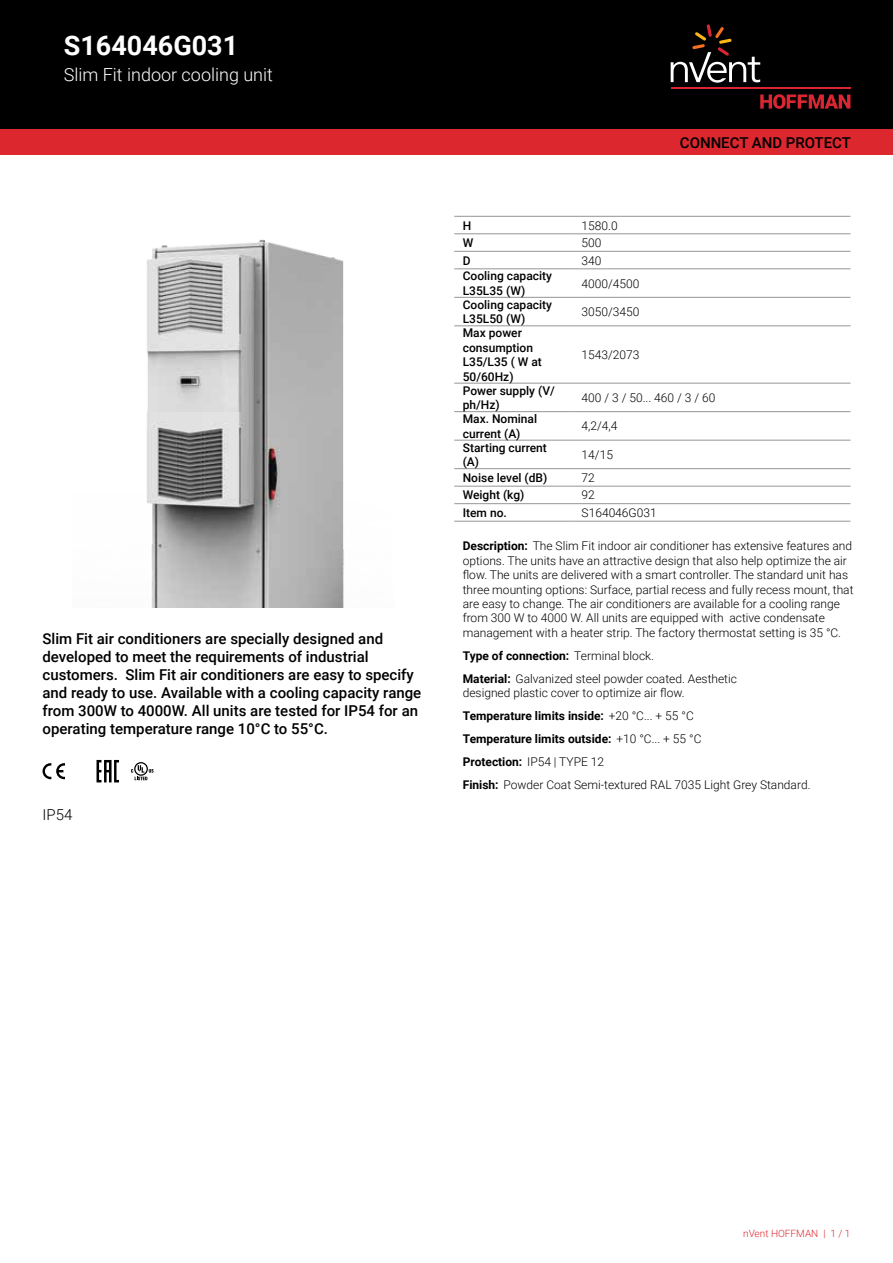
<style>
.page{position:relative;width:893px;height:1263px;background:#fff}
.page>*{position:absolute;margin:0;border:0;box-sizing:border-box;transform-origin:0 0}
.t1{font:700 27px "Roboto";color:#fff}
.t2{font:300 18px "Roboto";color:#fff}
.t3{font:500 15px/18px "Roboto";color:#000}
.t4{font:300 15px "Roboto";color:#000}
.t5{font:300 12px/14.4px "Roboto";color:#000}
.t6{font:500 12px/14.4px "Roboto";color:#000}
.t7{font:300 10.05px "Roboto";color:#dc272e}
.s1{font-weight:700}
</style>
<div class="page">
<div style="left:0;top:0;width:893px;height:129px;background:#000"></div>
<svg style="left:760px;top:94px;width:90px;height:15px"></svg>
<hr style="left:671px;top:88px;width:179px;height:1px;background:#d92632">
<svg style="left:671px;top:24px;width:89px;height:59px"></svg>
<div style="left:0;top:129px;width:893px;height:26px;background:#dc272e"></div>
<hr style="left:454px;top:216px;width:119px;height:1px;background:#939598">
<hr style="left:454px;top:234px;width:119px;height:1px;background:#939598">
<hr style="left:573px;top:216px;width:277px;height:1px;background:#939598">
<hr style="left:573px;top:234px;width:277px;height:1px;background:#939598">
<hr style="left:454px;top:251px;width:119px;height:1px;background:#939598">
<hr style="left:573px;top:251px;width:277px;height:1px;background:#939598">
<hr style="left:454px;top:269px;width:119px;height:1px;background:#939598">
<hr style="left:573px;top:269px;width:277px;height:1px;background:#939598">
<hr style="left:454px;top:297px;width:119px;height:1px;background:#939598">
<hr style="left:573px;top:297px;width:277px;height:1px;background:#939598">
<hr style="left:454px;top:326px;width:119px;height:1px;background:#939598">
<hr style="left:573px;top:326px;width:277px;height:1px;background:#939598">
<hr style="left:454px;top:383px;width:119px;height:1px;background:#939598">
<hr style="left:573px;top:383px;width:277px;height:1px;background:#939598">
<hr style="left:454px;top:411px;width:119px;height:1px;background:#939598">
<hr style="left:573px;top:411px;width:277px;height:1px;background:#939598">
<hr style="left:454px;top:440px;width:119px;height:1px;background:#939598">
<hr style="left:573px;top:440px;width:277px;height:1px;background:#939598">
<hr style="left:454px;top:468px;width:119px;height:1px;background:#939598">
<hr style="left:573px;top:468px;width:277px;height:1px;background:#939598">
<hr style="left:454px;top:486px;width:119px;height:1px;background:#939598">
<hr style="left:573px;top:486px;width:277px;height:1px;background:#939598">
<hr style="left:454px;top:503px;width:119px;height:1px;background:#939598">
<hr style="left:454px;top:521px;width:119px;height:1px;background:#939598">
<hr style="left:573px;top:503px;width:277px;height:1px;background:#939598">
<hr style="left:573px;top:521px;width:277px;height:1px;background:#939598">
<img style="left:147px;top:239px;width:197px;height:368px">
<svg style="left:43px;top:763px;width:22px;height:16px"></svg>
<svg style="left:97px;top:760px;width:22px;height:22px"></svg>
<svg style="left:131px;top:762px;width:23px;height:18px"></svg>
<img style="left:154px;top:314px;width:158px;height:158px">
<h1 class="t1" style="left:64px;top:27px;width:176px">S164046G031</h1>
<h2 class="t2" style="left:64px;top:62px;width:211px">Slim Fit indoor cooling unit</h2>
<p class="t3" style="left:43px;top:629px;width:380px">Slim Fit air conditioners are specially designed and developed to meet the requirements of industrial customers. Slim Fit air conditioners are easy to specify and ready to use. Available with a cooling capacity range from 300W to 4000W. All units are tested for IP54 for an operating temperature range 10°C to 55°C.</p>
<p class="t4" style="left:43px;top:804px;width:31px">IP54</p>
<p class="t3" style="left:680px;top:133px;width:173px">CONNECT AND PROTECT</p>
<p class="t6" style="left:463px;top:218px;width:10px">H</p>
<p class="t5" style="left:582px;top:218px;width:38px">1580.0</p>
<p class="t6" style="left:463px;top:235px;width:12px">W</p>
<p class="t5" style="left:582px;top:235px;width:21px">500</p>
<p class="t6" style="left:463px;top:253px;width:9px">D</p>
<p class="t5" style="left:582px;top:253px;width:21px">340</p>
<p class="t6" style="left:463px;top:268px;width:91px">Cooling capacity<br>L35L35 (W)</p>
<p class="t5" style="left:582px;top:276px;width:59px">4000/4500</p>
<p class="t6" style="left:463px;top:297px;width:91px">Cooling capacity<br>L35L50 (W)</p>
<p class="t5" style="left:582px;top:304px;width:59px">3050/3450</p>
<p class="t6" style="left:463px;top:325px;width:81px">Max power consumption<br>L35/L35 ( W at<br>50/60Hz)</p>
<p class="t5" style="left:582px;top:347px;width:59px">1543/2073</p>
<p class="t6" style="left:463px;top:383px;width:94px">Power supply (V/ ph/Hz)</p>
<p class="t5" style="left:582px;top:390px;width:135px">400 / 3 / 50... 460 / 3 / 60</p>
<p class="t6" style="left:463px;top:411px;width:76px">Max. Nominal current (A)</p>
<p class="t5" style="left:582px;top:418px;width:37px">4,2/4,4</p>
<p class="t6" style="left:463px;top:440px;width:86px">Starting current (A)</p>
<p class="t5" style="left:582px;top:447px;width:33px">14/15</p>
<p class="t6" style="left:463px;top:470px;width:86px">Noise level (dB)</p>
<p class="t5" style="left:582px;top:470px;width:15px">72</p>
<p class="t6" style="left:463px;top:487px;width:63px">Weight (kg)</p>
<p class="t5" style="left:582px;top:487px;width:15px">92</p>
<p class="t6" style="left:463px;top:505px;width:46px">Item no.</p>
<p class="t5" style="left:582px;top:505px;width:77px">S164046G031</p>
<p class="t5" style="left:463px;top:538px;width:392px"><span class="s1">Description:</span> The Slim Fit indoor air conditioner has extensive features and options. The units have an attractive design that also help optimize the air flow. The units are delivered with a smart controller. The standard unit has three mounting options: Surface, partial recess and fully recess mount, that are easy to change. The air conditioners are available for a cooling range from 300 W to 4000 W. All units are equipped with active condensate management with a heater strip. The factory thermostat setting is 35 °C.</p>
<p class="t5" style="left:463px;top:643px;width:276px;line-height:23px"><span class="s1">Type of connection:</span> Terminal block.<br><span class="s1">Material:</span> Galvanized steel powder coated. Aesthetic</p>
<p class="t5" style="left:463px;top:681px;width:349px;line-height:23px">designed plastic cover to optimize air flow.<br><span class="s1">Temperature limits inside:</span> +20 °C... + 55 °C<br><span class="s1">Temperature limits outside:</span> +10 °C... + 55 °C<br><span class="s1">Protection:</span> IP54 | TYPE 12<br><span class="s1">Finish:</span> Powder Coat Semi-textured RAL 7035 Light Grey Standard.</p>
<p class="t7" style="left:743px;top:1226px;width:109px">nVent HOFFMAN | 1 / 1</p>
</div>
